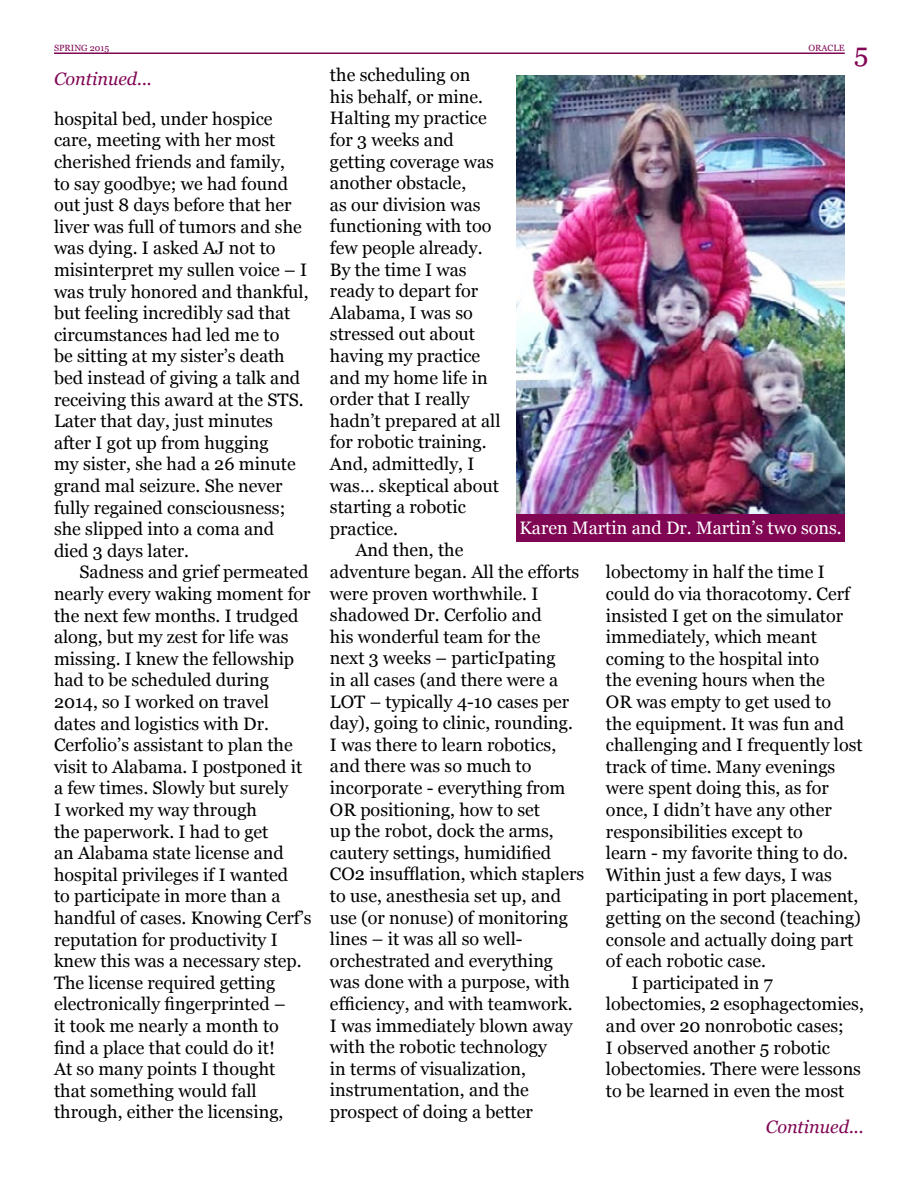
<style>
.page{position:relative;width:918px;height:1188px;background:#fff}
.page>*{position:absolute;margin:0;border:0;box-sizing:border-box;transform-origin:0 0}
.t1{font:27px "Georgia";color:#800654}
.t2{font:18px/21.6px "Georgia";color:#000}
.t3{font:18px "Georgia";color:#fff}
.t4{font:italic 18px "Georgia";color:#800654}
.t5{font:9px "Georgia";color:#800654}
</style>
<div class="page">
<img style="left:517px;top:76px;width:328px;height:438px">
<div style="left:517px;top:514px;width:328px;height:27px;background:#800654"></div>
<hr style="left:54px;top:52px;width:791px;height:2px;background:#800654">
<p class="t5" style="left:54px;top:43px;width:57px">SPRING 2015</p>
<p class="t4" style="left:54px;top:69px;width:99px">Continued...</p>
<p class="t2" style="left:54px;top:108px;width:256px">hospital bed, under hospice care, meeting with her most cherished friends and family,<br>to say goodbye; we had found out just 8 days before that her liver was full of tumors and she was dying. I asked AJ not to misinterpret my sullen voice – I was truly honored and thankful, but feeling incredibly sad that circumstances had led me to<br>be sitting at my sister’s death bed instead of giving a talk and receiving this award at the STS.<br>Later that day, just minutes after I got up from hugging<br>my sister, she had a 26 minute grand mal seizure. She never fully regained consciousness; she slipped into a coma and died 3 days later.</p>
<p class="t2" style="left:54px;top:561px;width:259px;text-indent:26px">Sadness and grief permeated nearly every waking moment for the next few months. I trudged along, but my zest for life was missing. I knew the fellowship had to be scheduled during<br>2014, so I worked on travel dates and logistics with Dr.<br>Cerfolio’s assistant to plan the visit to Alabama. I postponed it a few times. Slowly but surely<br>I worked my way through<br>the paperwork. I had to get<br>an Alabama state license and hospital privileges if I wanted<br>to participate in more than a handful of cases. Knowing Cerf’s reputation for productivity I knew this was a necessary step.<br>The license required getting electronically fingerprinted –<br>it took me nearly a month to find a place that could do it!<br>At so many points I thought that something would fall through, either the licensing,</p>
<p class="t5" style="left:809px;top:43px;width:38px">ORACLE</p>
<h1 class="t1" style="left:854px;top:38px;width:16px">5</h1>
<p class="t2" style="left:330px;top:64px;width:142px">the scheduling on</p>
<p class="t2" style="left:330px;top:86px;width:155px">his behalf, or mine.</p>
<p class="t2" style="left:330px;top:107px;width:158px">Halting my practice</p>
<p class="t2" style="left:330px;top:129px;width:126px">for 3 weeks and</p>
<p class="t2" style="left:330px;top:150px;width:165px">getting coverage was</p>
<p class="t2" style="left:330px;top:172px;width:138px">another obstacle,</p>
<p class="t2" style="left:330px;top:194px;width:152px">as our division was</p>
<p class="t2" style="left:330px;top:215px;width:163px">functioning with too</p>
<p class="t2" style="left:330px;top:237px;width:154px">few people already.</p>
<p class="t2" style="left:330px;top:258px;width:138px">By the time I was</p>
<p class="t2" style="left:330px;top:280px;width:150px">ready to depart for</p>
<p class="t2" style="left:330px;top:302px;width:144px">Alabama, I was so</p>
<p class="t2" style="left:330px;top:323px;width:146px">stressed out about</p>
<p class="t2" style="left:330px;top:345px;width:152px">having my practice</p>
<p class="t2" style="left:330px;top:366px;width:159px">and my home life in</p>
<p class="t2" style="left:330px;top:388px;width:141px">order that I really</p>
<p class="t2" style="left:330px;top:410px;width:172px">hadn’t prepared at all</p>
<p class="t2" style="left:330px;top:431px;width:158px">for robotic training.</p>
<p class="t2" style="left:330px;top:453px;width:146px">And, admittedly, I</p>
<p class="t2" style="left:330px;top:474px;width:171px">was… skeptical about</p>
<p class="t2" style="left:330px;top:496px;width:137px">starting a robotic</p>
<p class="t2" style="left:330px;top:518px;width:70px">practice.</p>
<p class="t2" style="left:356px;top:539px;width:109px">And then, the</p>
<p class="t2" style="left:330px;top:561px;width:251px">adventure began. All the efforts</p>
<p class="t2" style="left:330px;top:582px;width:210px">were proven worthwhile. I</p>
<p class="t2" style="left:330px;top:604px;width:213px">shadowed Dr. Cerfolio and</p>
<p class="t2" style="left:330px;top:626px;width:212px">his wonderful team for the</p>
<p class="t2" style="left:330px;top:647px;width:227px">next 3 weeks – particIpating</p>
<p class="t2" style="left:330px;top:669px;width:230px">in all cases (and there were a</p>
<p class="t2" style="left:330px;top:690px;width:241px">LOT – typically 4-10 cases per</p>
<p class="t2" style="left:330px;top:712px;width:244px">day), going to clinic, rounding.</p>
<p class="t2" style="left:330px;top:734px;width:228px">I was there to learn robotics,</p>
<p class="t2" style="left:330px;top:755px;width:203px">and there was so much to</p>
<p class="t2" style="left:330px;top:777px;width:237px">incorporate - everything from</p>
<p class="t2" style="left:330px;top:798px;width:212px">OR positioning, how to set</p>
<p class="t2" style="left:330px;top:820px;width:225px">up the robot, dock the arms,</p>
<p class="t2" style="left:330px;top:842px;width:223px">cautery settings, humidified</p>
<p class="t2" style="left:330px;top:863px;width:256px">CO2 insufflation, which staplers</p>
<p class="t2" style="left:330px;top:885px;width:233px">to use, anesthesia set up, and</p>
<p class="t2" style="left:330px;top:906px;width:239px">use (or nonuse) of monitoring</p>
<p class="t2" style="left:330px;top:928px;width:194px">lines – it was all so well-</p>
<p class="t2" style="left:330px;top:950px;width:225px">orchestrated and everything</p>
<p class="t2" style="left:330px;top:971px;width:242px">was done with a purpose, with</p>
<p class="t2" style="left:330px;top:993px;width:244px">efficiency, and with teamwork.</p>
<p class="t2" style="left:330px;top:1014px;width:244px">I was immediately blown away</p>
<p class="t2" style="left:330px;top:1036px;width:218px">with the robotic technology</p>
<p class="t2" style="left:330px;top:1058px;width:197px">in terms of visualization,</p>
<p class="t2" style="left:330px;top:1079px;width:200px">instrumentation, and the</p>
<p class="t2" style="left:330px;top:1101px;width:204px">prospect of doing a better</p>
<p class="t3" style="left:519px;top:517px;width:324px">Karen Martin and Dr. Martin’s two sons.</p>
<p class="t2" style="left:606px;top:561px;width:221px">lobectomy in half the time I</p>
<p class="t2" style="left:606px;top:583px;width:246px">could do via thoracotomy. Cerf</p>
<p class="t2" style="left:606px;top:605px;width:239px">insisted I get on the simulator</p>
<p class="t2" style="left:606px;top:626px;width:212px">immediately, which meant</p>
<p class="t2" style="left:606px;top:648px;width:215px">coming to the hospital into</p>
<p class="t2" style="left:606px;top:669px;width:220px">the evening hours when the</p>
<p class="t2" style="left:606px;top:691px;width:227px">OR was empty to get used to</p>
<p class="t2" style="left:606px;top:713px;width:240px">the equipment. It was fun and</p>
<p class="t2" style="left:606px;top:734px;width:258px">challenging and I frequently lost</p>
<p class="t2" style="left:606px;top:756px;width:231px">track of time. Many evenings</p>
<p class="t2" style="left:606px;top:777px;width:224px">were spent doing this, as for</p>
<p class="t2" style="left:606px;top:799px;width:227px">once, I didn’t have any other</p>
<p class="t2" style="left:606px;top:821px;width:198px">responsibilities except to</p>
<p class="t2" style="left:606px;top:842px;width:244px">learn - my favorite thing to do.</p>
<p class="t2" style="left:606px;top:864px;width:227px">Within just a few days, I was</p>
<p class="t2" style="left:606px;top:885px;width:254px">participating in port placement,</p>
<p class="t2" style="left:606px;top:907px;width:256px">getting on the second (teaching)</p>
<p class="t2" style="left:606px;top:929px;width:249px">console and actually doing part</p>
<p class="t2" style="left:606px;top:950px;width:162px">of each robotic case.</p>
<p class="t2" style="left:631px;top:972px;width:143px">I participated in 7</p>
<p class="t2" style="left:606px;top:993px;width:259px">lobectomies, 2 esophagectomies,</p>
<p class="t2" style="left:606px;top:1015px;width:239px">and over 20 nonrobotic cases;</p>
<p class="t2" style="left:606px;top:1037px;width:226px">I observed another 5 robotic</p>
<p class="t2" style="left:606px;top:1058px;width:257px">lobectomies. There were lessons</p>
<p class="t2" style="left:606px;top:1080px;width:240px">to be learned in even the most</p>
<p class="t4" style="left:766px;top:1117px;width:99px">Continued...</p>
</div>
